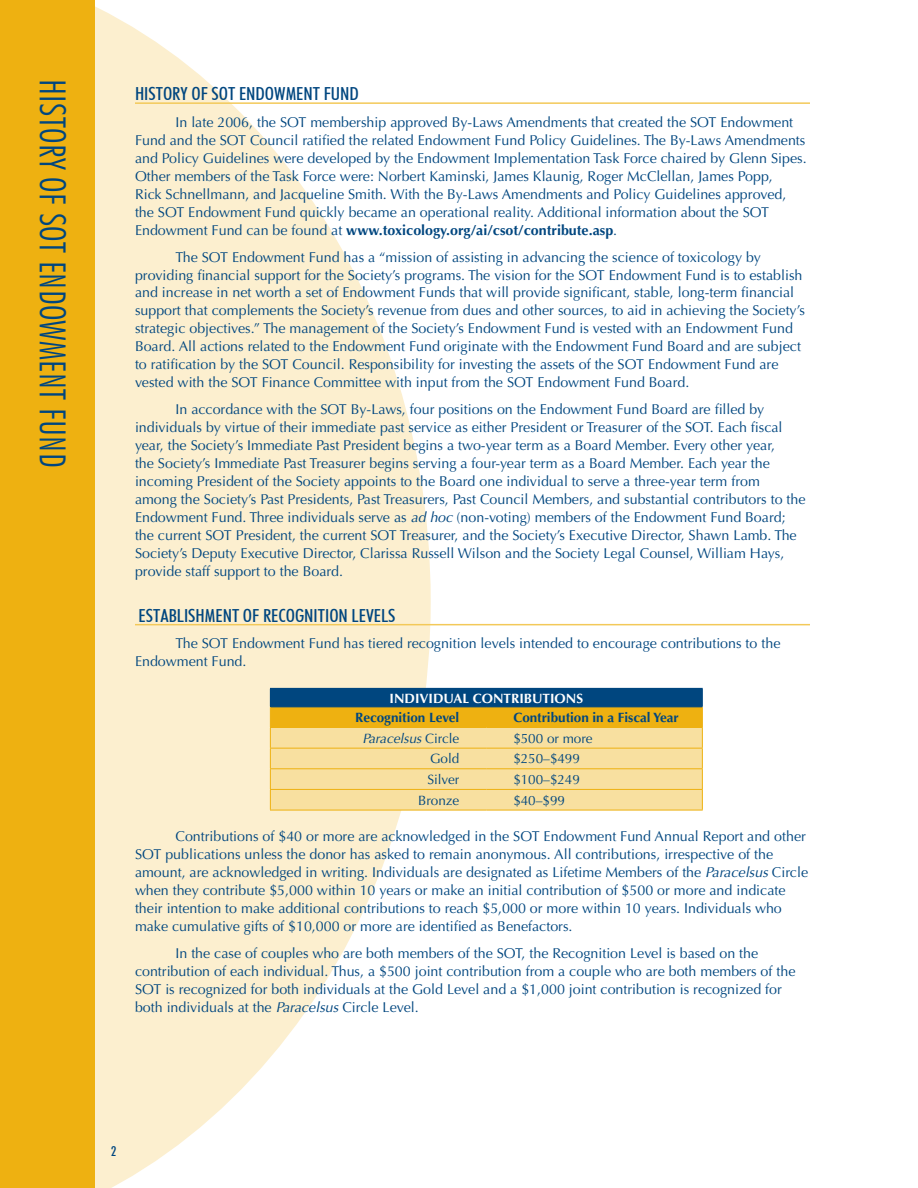
<style>
.page{position:relative;width:918px;height:1188px;background:#fff}
.page>*{position:absolute;margin:0;border:0;box-sizing:border-box;transform-origin:0 0}
.t1{font:300 condensed 36px "Futura BT";letter-spacing:.01em;color:#00467f}
.t2{font:500 condensed 18px "Futura BT";color:#00467f;scale:1.05 1}
.t3{font:14.25px/18px "Optima";color:#00467f}
.t4{font:13.5px "Optima";color:#00467f}
.t5{font:700 13.5px "Optima";color:#00467f}
.t6{font:700 13.5px "Optima";color:#fff}
.t7{font:italic 13.5px "Optima";color:#00467f}
.t8{font:500 condensed 13.5px "Futura BT";color:#00467f}
.s1{font-weight:700}
.s2{font-style:italic}
.s3{font-style:normal}
</style>
<div class="page">
<svg style="left:94px;top:0;width:337px;height:1188px;fill:#fcefcf"></svg>
<div style="left:0;top:0;width:94px;height:1188px;background:#eeb111"></div>
<hr style="left:135px;top:102px;width:675px;height:2px;background:#f3c959">
<hr style="left:135px;top:624px;width:675px;height:1px;background:#f3c959">
<hr style="left:270px;top:688px;width:216px;height:1px;background:#00467f">
<hr style="left:486px;top:688px;width:217px;height:1px;background:#00467f">
<hr style="left:270px;top:810px;width:216px;height:1px;background:#eeb111">
<hr style="left:486px;top:810px;width:217px;height:1px;background:#eeb111">
<svg style="left:270px;top:689px;width:433px;height:121px;background:#d0bf7f"></svg>
<hr style="left:270px;top:727px;width:216px;height:1px;background:#eeb111">
<hr style="left:486px;top:727px;width:217px;height:1px;background:#eeb111">
<h1 class="t1" style="left:75px;top:79px;width:386px;rotate:90deg">HISTORY OF SOT ENDOWMENT FUND</h1>
<p class="t2" style="left:135px;top:83px;width:215px">HISTORY OF SOT ENDOWMENT FUND</p>
<p class="t3" style="left:135px;top:113px;width:673px;text-indent:40px">In late 2006, the SOT membership approved By-Laws Amendments that created the SOT Endowment Fund and the SOT Council ratified the related Endowment Fund Policy Guidelines. The By-Laws Amendments and Policy Guidelines were developed by the Endowment Implementation Task Force chaired by Glenn Sipes.<br>Other members of the Task Force were: Norbert Kaminski, James Klaunig, Roger McClellan, James Popp,<br>Rick Schnellmann, and Jacqueline Smith. With the By-Laws Amendments and Policy Guidelines approved, the SOT Endowment Fund quickly became an operational reality. Additional information about the SOT Endowment Fund can be found at <span class="s1">www.toxicology.org/ai/csot/contribute.asp</span>.</p>
<p class="t3" style="left:135px;top:248px;width:671px;text-indent:40px">The SOT Endowment Fund has a “mission of assisting in advancing the science of toxicology by providing financial support for the Society’s programs. The vision for the SOT Endowment Fund is to establish and increase in net worth a set of Endowment Funds that will provide significant, stable, long-term financial support that complements the Society’s revenue from dues and other sources, to aid in achieving the Society’s strategic objectives.” The management of the Society’s Endowment Fund is vested with an Endowment Fund Board. All actions related to the Endowment Fund originate with the Endowment Fund Board and are subject to ratification by the SOT Council. Responsibility for investing the assets of the SOT Endowment Fund are vested with the SOT Finance Committee with input from the SOT Endowment Fund Board.</p>
<p class="t3" style="left:135px;top:401px;width:672px;text-indent:40px">In accordance with the SOT By-Laws, four positions on the Endowment Fund Board are filled by individuals by virtue of their immediate past service as either President or Treasurer of the SOT. Each fiscal year, the Society’s Immediate Past President begins a two-year term as a Board Member. Every other year,<br>the Society’s Immediate Past Treasurer begins serving a four-year term as a Board Member. Each year the incoming President of the Society appoints to the Board one individual to serve a three-year term from<br>among the Society’s Past Presidents, Past Treasurers, Past Council Members, and substantial contributors to the Endowment Fund. Three individuals serve as <span class="s2">ad hoc</span> (non-voting) members of the Endowment Fund Board; the current SOT President, the current SOT Treasurer, and the Society’s Executive Director, Shawn Lamb. The Society’s Deputy Executive Director, Clarissa Russell Wilson and the Society Legal Counsel, William Hays, provide staff support to the Board.</p>
<p class="t2" style="left:139px;top:604px;width:246px">ESTABLISHMENT OF RECOGNITION LEVELS</p>
<p class="t3" style="left:135px;top:635px;width:647px;text-indent:40px">The SOT Endowment Fund has tiered recognition levels intended to encourage contributions to the<br>Endowment Fund.</p>
<p class="t6" style="left:390px;top:690px;width:14px">Indi</p>
<p class="t6" style="left:420px;top:690px;width:140px">vid ual Contrib utions</p>
<p class="t5" style="left:355px;top:710px;width:106px">Recognition Level</p>
<p class="t5" style="left:513px;top:710px;width:167px">Contribution in a Fiscal Year</p>
<p class="t7" style="left:362px;top:730px;width:99px">Paracelsus <span class="s3">Circle</span></p>
<p class="t4" style="left:513px;top:730px;width:81px">$500 or more</p>
<p class="t4" style="left:430px;top:751px;width:31px">Gold</p>
<p class="t4" style="left:513px;top:751px;width:68px">$250–$499</p>
<p class="t4" style="left:427px;top:772px;width:33px">Silver</p>
<p class="t4" style="left:513px;top:772px;width:68px">$100–$249</p>
<p class="t4" style="left:418px;top:792px;width:43px">Bronze</p>
<p class="t4" style="left:513px;top:792px;width:53px">$40–$99</p>
<p class="t3" style="left:135px;top:828px;width:675px;text-indent:40px">Contributions of $40 or more are acknowledged in the SOT Endowment Fund Annual Report and other SOT publications unless the donor has asked to remain anonymous. All contributions, irrespective of the amount, are acknowledged in writing. Individuals are designated as Lifetime Members of the <span class="s2">Paracelsus</span> Circle when they contribute $5,000 within 10 years or make an initial contribution of $500 or more and indicate their intention to make additional contributions to reach $5,000 or more within 10 years. Individuals who make cumulative gifts of $10,000 or more are identified as Benefactors.</p>
<p class="t3" style="left:135px;top:944px;width:662px;text-indent:40px">In the case of couples who are both members of the SOT, the Recognition Level is based on the contribution of each individual. Thus, a $500 joint contribution from a couple who are both members of the SOT is recognized for both individuals at the Gold Level and a $1,000 joint contribution is recognized for both individuals at the <span class="s2">Paracelsus</span> Circle Level.</p>
<p class="t8" style="left:111px;top:1143px;width:7px">2</p>
</div>
